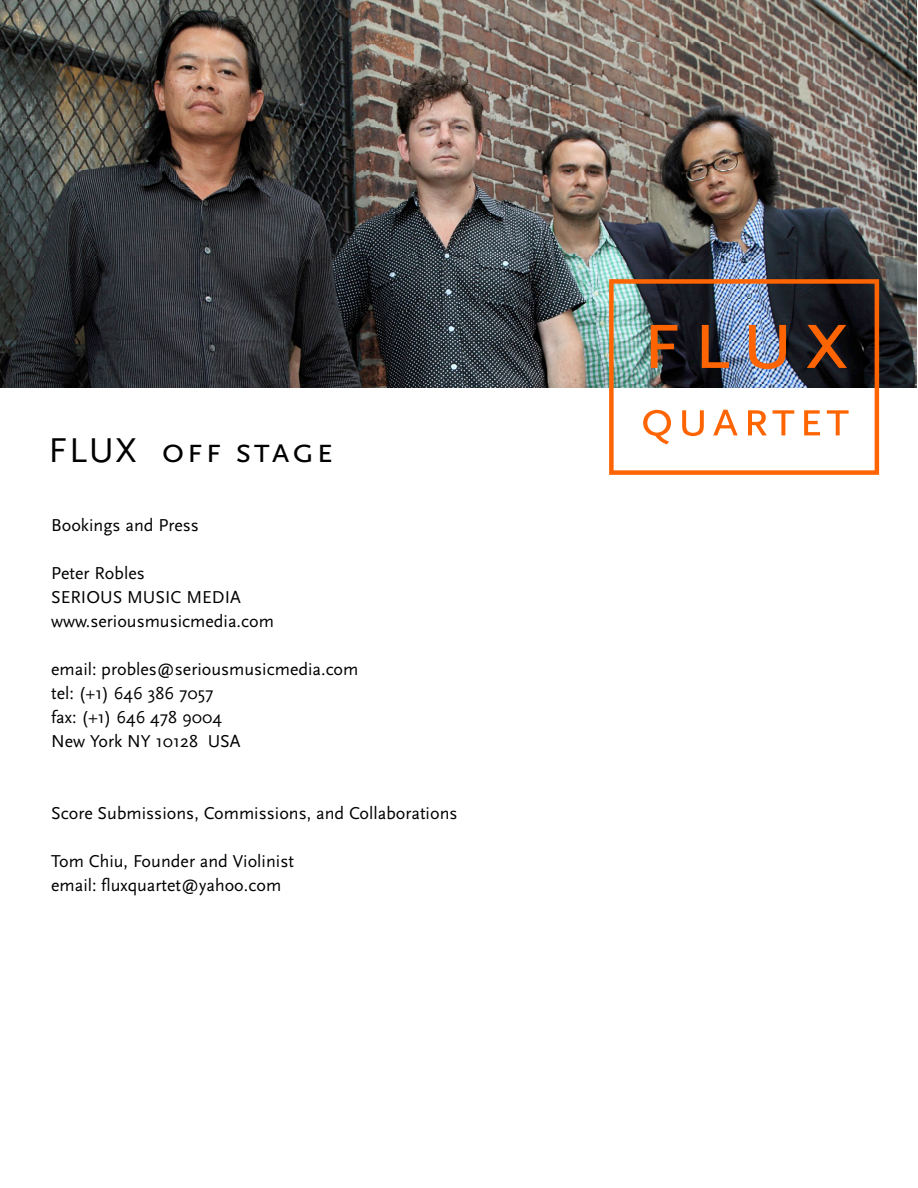
<style>
.page{position:relative;width:918px;height:1188px;background:#fff}
.page>*{position:absolute;margin:0;border:0;box-sizing:border-box;transform-origin:0 0}
.t1{font:90px "Scala Sans Caps";color:#ff6402}
.t2{font:52.5px "Scala Sans Caps";color:#ff6402}
.t3{font:36px "Scala Sans Caps";letter-spacing:.05em;color:#000}
.t4{font:18px/24px "Scala Sans";color:#000}
</style>
<div class="page">
<img style="left:0;top:0;width:917px;height:387px">
<img style="left:609px;top:279px;width:270px;height:196px">
<h3 class="t3" style="left:49px;top:430px;width:286px">FLUX off stage</h3>
<p class="t4" style="left:51px;top:514px;width:149px">Bookings and Press</p>
<p class="t4" style="left:51px;top:562px;width:224px">Peter Robles<br>SERIOUS MUSIC MEDIA www.seriousmusicmedia.com</p>
<p class="t4" style="left:51px;top:658px;width:309px">email: probles@seriousmusicmedia.com tel: (+1) 646 386 7057<br>fax: (+1) 646 478 9004<br>New York NY 10128 USA</p>
<p class="t4" style="left:51px;top:802px;width:408px">Score Submissions, Commissions, and Collaborations</p>
<p class="t4" style="left:51px;top:849px;width:244px">Tom Chiu, Founder and Violinist email: fluxquartet@yahoo.com</p>
<h1 class="t1" style="left:640px;top:290px;width:210px">f l u x</h1>
<h2 class="t2" style="left:640px;top:390px;width:211px">q u a r t e t</h2>
</div>
